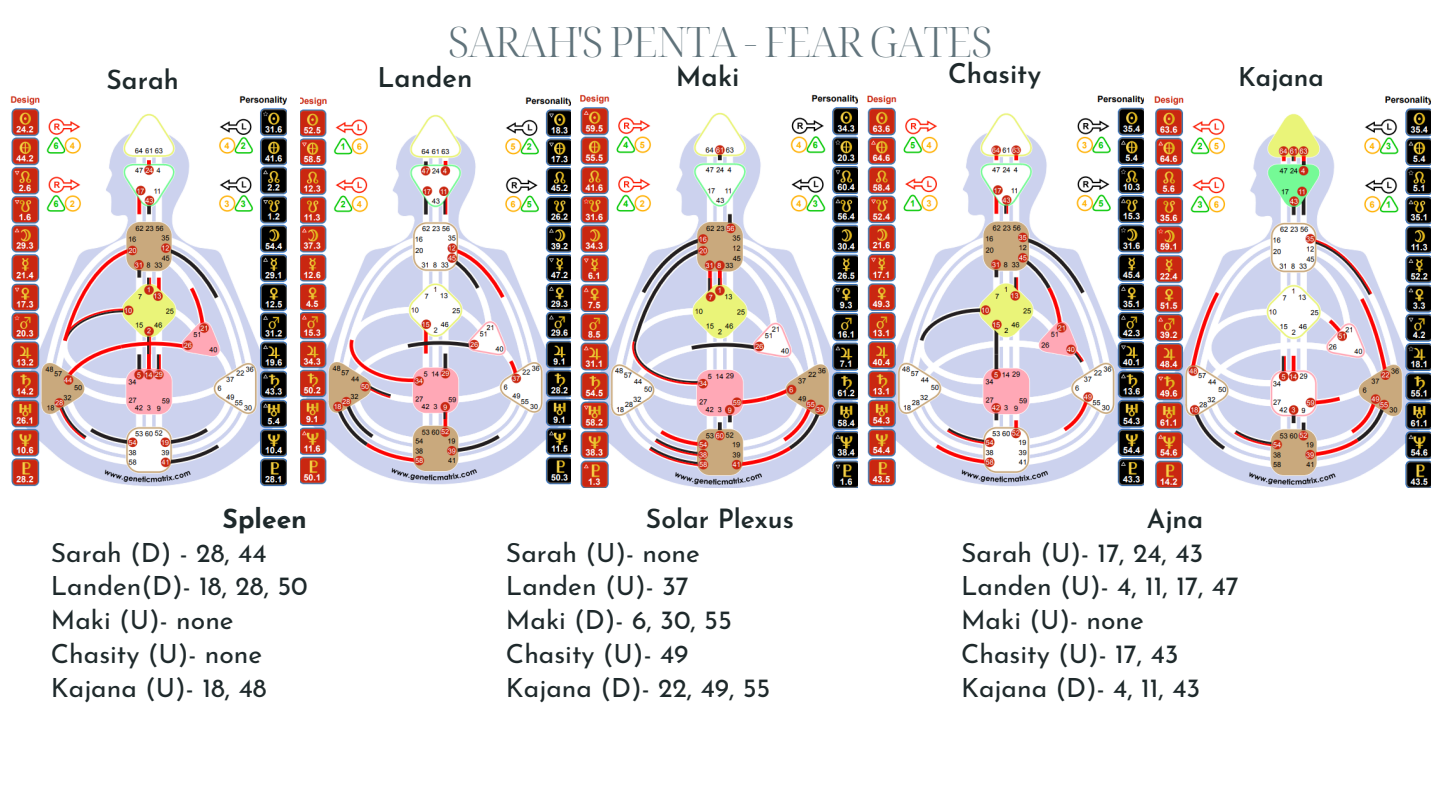
<style>
.page{position:relative;width:1440px;height:810px;background:#fff}
.page>*{position:absolute;margin:0;border:0;box-sizing:border-box;transform-origin:0 0}
.t1{font:300 42px "Noto Serif Display";letter-spacing:-.035em;color:#60737b}
.t2{font:600 27.4px "Josefin Sans";color:#1e292b}
.t3{font:600 27.1px "Josefin Sans";color:#1e292b}
.t4{font:26.5px "Josefin Sans";color:#1e292b}
.t5{font:600 26.5px "Josefin Sans";color:#1e292b}
.t6{font:700 26.5px "Josefin Sans";color:#1e292b}
.t7{font:600 25.8px "Josefin Sans";color:#1e292b}
</style>
<div class="page">
<img style="left:301px;top:97px;width:270px;height:388px">
<img style="left:10px;top:96px;width:277px;height:391px">
<img style="left:581px;top:94px;width:276px;height:393px">
<img style="left:867px;top:95px;width:277px;height:392px">
<img style="left:1154px;top:96px;width:276px;height:391px">
<p class="t1" style="left:448px;top:12px;width:546px">SARAH'S PENTA - FEAR GATES</p>
<p class="t5" style="left:107px;top:69px;width:74px">Sarah</p>
<p class="t3" style="left:378px;top:66px;width:97px">Landen</p>
<p class="t2" style="left:676px;top:66px;width:65px">Maki</p>
<p class="t3" style="left:948px;top:63px;width:95px">Chasity</p>
<p class="t7" style="left:1238px;top:67px;width:87px">Kajana</p>
<p class="t6" style="left:223px;top:508px;width:86px">Spleen</p>
<p class="t4" style="left:51px;top:542px;width:217px">Sarah (D) - 28, 44</p>
<p class="t4" style="left:51px;top:575px;width:258px">Landen(D)- 18, 28, 50</p>
<p class="t4" style="left:51px;top:609px;width:184px">Maki (U)- none</p>
<p class="t4" style="left:51px;top:643px;width:213px">Chasity (U)- none</p>
<p class="t4" style="left:51px;top:677px;width:217px">Kajana (U)- 18, 48</p>
<p class="t5" style="left:646px;top:508px;width:150px">Solar Plexus</p>
<p class="t4" style="left:506px;top:542px;width:195px">Sarah (U)- none</p>
<p class="t4" style="left:506px;top:575px;width:184px">Landen (U)- 37</p>
<p class="t4" style="left:506px;top:609px;width:227px">Maki (D)- 6, 30, 55</p>
<p class="t4" style="left:506px;top:643px;width:184px">Chasity (U)- 49</p>
<p class="t4" style="left:506px;top:677px;width:266px">Kajana (D)- 22, 49, 55</p>
<p class="t5" style="left:1147px;top:508px;width:58px">Ajna</p>
<p class="t4" style="left:961px;top:542px;width:244px">Sarah (U)- 17, 24, 43</p>
<p class="t4" style="left:961px;top:575px;width:279px">Landen (U)- 4, 11, 17, 47</p>
<p class="t4" style="left:961px;top:609px;width:184px">Maki (U)- none</p>
<p class="t4" style="left:961px;top:643px;width:219px">Chasity (U)- 17, 43</p>
<p class="t4" style="left:961px;top:677px;width:241px">Kajana (D)- 4, 11, 43</p>
</div>
